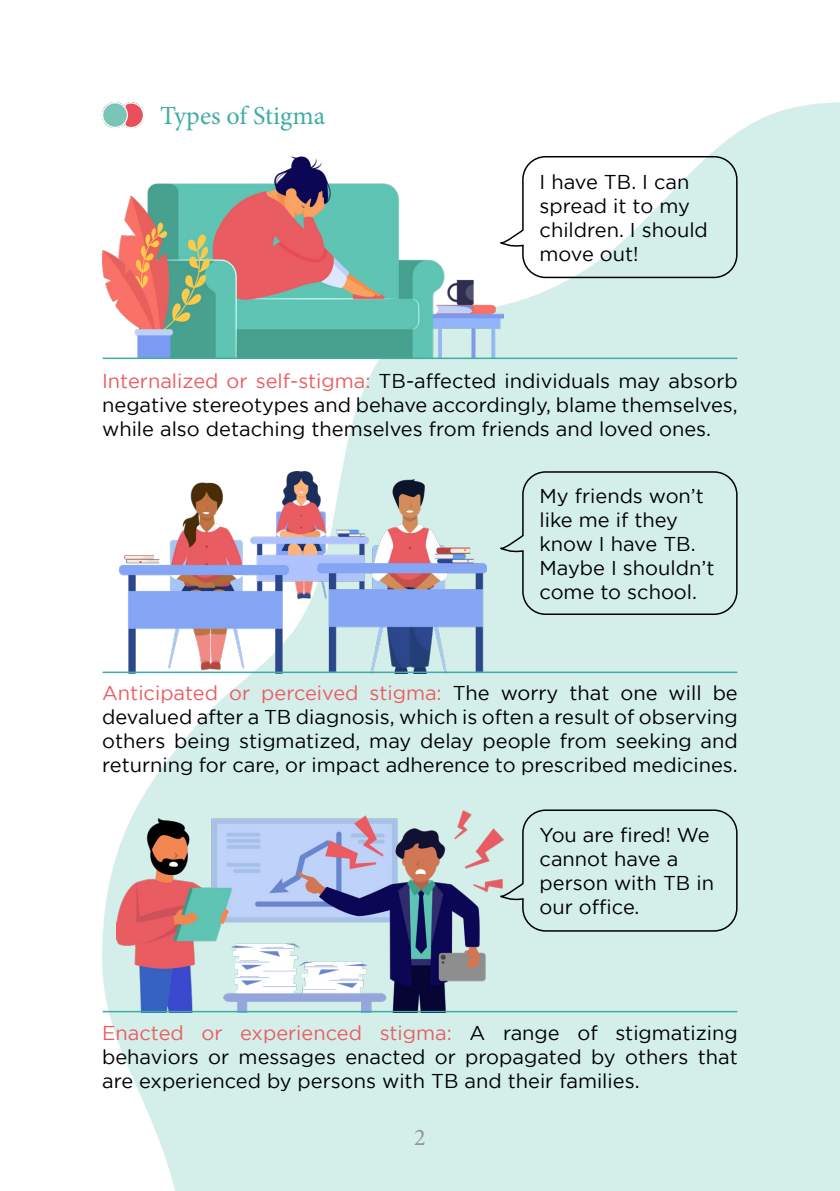
<style>
.page{position:relative;width:840px;height:1191px;background:#fff}
.page>*{position:absolute;margin:0;border:0;box-sizing:border-box;transform-origin:0 0}
.t1{font:26px "Minion Pro";color:#3faca6}
.t2{font:24px "Minion Pro";color:#939598}
.t3{font:20px/24px "Gotham";color:#000}
.s1{color:#e95d62}
</style>
<div class="page">
<img style="left:102px;top:102px;width:737px;height:1089px">
<img style="left:102px;top:156px;width:401px;height:202px">
<img style="left:102px;top:102px;width:41px;height:26px">
<hr style="left:103px;top:357px;width:633px;height:2px;background:#3faca6">
<img style="left:119px;top:471px;width:367px;height:200px">
<div style="left:522px;top:471px;width:215px;height:144px;border:2px solid #000;border-radius:23px"></div>
<img style="left:117px;top:810px;width:386px;height:200px">
<hr style="left:103px;top:1010px;width:633px;height:2px;background:#3faca6">
<div style="left:522px;top:156px;width:215px;height:122px;border:2px solid #000;border-radius:23px"></div>
<svg style="left:499px;top:228px;width:26px;height:20px"></svg>
<div style="left:522px;top:809px;width:215px;height:122px;border:2px solid #000;border-radius:23px"></div>
<svg style="left:499px;top:882px;width:26px;height:19px"></svg>
<svg style="left:499px;top:534px;width:26px;height:19px"></svg>
<hr style="left:103px;top:671px;width:633px;height:2px;background:#3faca6">
<h1 class="t1" style="left:160px;top:99px;width:166px">Types of Stigma</h1>
<p class="t3" style="left:539px;top:170px;width:170px">I have TB. I can spread it to my children. I should move out!</p>
<p class="t3" style="left:102px;top:368px;width:636px;text-align:justify"><span class="s1">Internalized or self-stigma:</span> TB-affected individuals may absorb negative stereotypes and behave accordingly, blame themselves, while also detaching themselves from friends and loved ones.</p>
<p class="t3" style="left:539px;top:483px;width:176px">My friends won’t like me if they know I have TB.<br>Maybe I shouldn’t come to school.</p>
<p class="t3" style="left:102px;top:680px;width:636px;text-align:justify"><span class="s1">Anticipated or perceived stigma:</span> The worry that one will be devalued after a TB diagnosis, which is often a result of observing others being stigmatized, may delay people from seeking and returning for care, or impact adherence to prescribed medicines.</p>
<p class="t3" style="left:539px;top:822px;width:176px">You are fired! We cannot have a person with TB in our office.</p>
<p class="t3" style="left:102px;top:1020px;width:636px;text-align:justify"><span class="s1">Enacted or experienced stigma:</span> A range of stigmatizing behaviors or messages enacted or propagated by others that are experienced by persons with TB and their families.</p>
<p class="t2" style="left:414px;top:1121px;width:13px">2</p>
</div>
